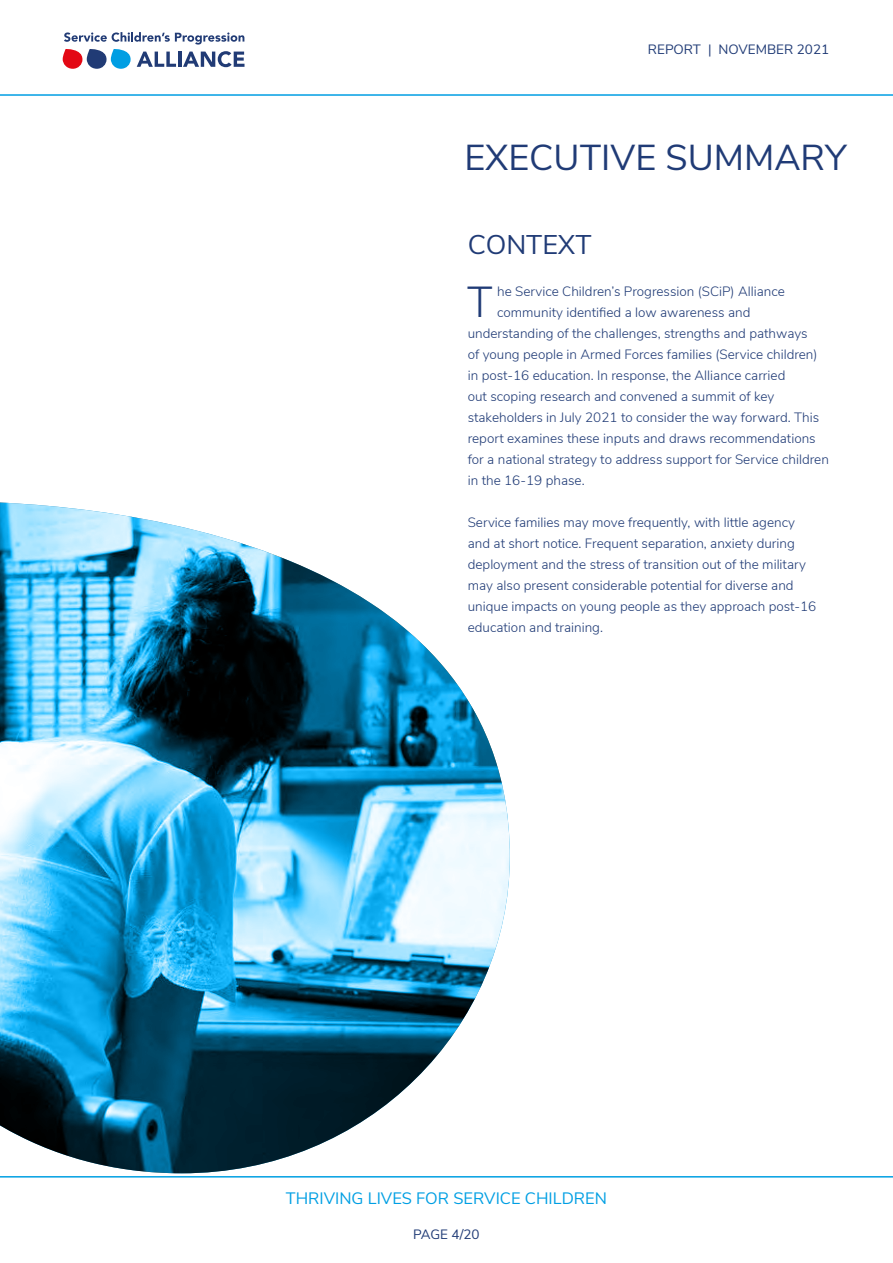
<style>
.page{position:relative;width:893px;height:1263px;background:#fff}
.page>*{position:absolute;margin:0;border:0;box-sizing:border-box;transform-origin:0 0}
.t1{font:300 43.35px "Nunito Sans";color:#203b76}
.t2{font:36px "Nunito Sans";color:#203b76}
.t3{font:27px "Nunito Sans";color:#203b76}
.t4{font:16.5px "Nunito Sans";color:#009fe3}
.t5{font:300 13.5px/21px "Nunito Sans";color:#203b76}
.t6{font:13.5px "Nunito Sans";color:#203b76}
</style>
<div class="page">
<hr style="left:0;top:1176px;width:893px;height:1px;background:#009fe3">
<hr style="left:0;top:94px;width:893px;height:2px;background:#009ee3">
<svg style="left:63px;top:32px;width:181px;height:37px"></svg>
<img style="left:0;top:502px;width:510px;height:671px">
<p class="t6" style="left:648px;top:40px;width:183px">REPORT | NOVEMBER 2021</p>
<h2 class="t2" style="left:465px;top:131px;width:384px">EXECUTIVE SUMMARY</h2>
<h3 class="t3" style="left:468px;top:224px;width:125px">CONTEXT</h3>
<h1 class="t1" style="left:467px;top:270px;width:27px">T</h1>
<p class="t5" style="left:497px;top:280px;width:289px">he Service Children’s Progression (SCiP) Alliance</p>
<p class="t5" style="left:497px;top:301px;width:255px">community identified a low awareness and</p>
<p class="t5" style="left:468px;top:322px;width:341px">understanding of the challenges, strengths and pathways</p>
<p class="t5" style="left:468px;top:343px;width:351px">of young people in Armed Forces families (Service children)</p>
<p class="t5" style="left:468px;top:364px;width:319px">in post-16 education. In response, the Alliance carried</p>
<p class="t5" style="left:468px;top:385px;width:308px">out scoping research and convened a summit of key</p>
<p class="t5" style="left:468px;top:406px;width:353px">stakeholders in July 2021 to consider the way forward. This</p>
<p class="t5" style="left:468px;top:427px;width:349px">report examines these inputs and draws recommendations</p>
<p class="t5" style="left:468px;top:448px;width:363px">for a national strategy to address support for Service children</p>
<p class="t5" style="left:468px;top:469px;width:118px">in the 16-19 phase.</p>
<p class="t5" style="left:468px;top:511px;width:350px">Service families may move frequently, with little agency and at short notice. Frequent separation, anxiety during deployment and the stress of transition out of the military may also present considerable potential for diverse and unique impacts on young people as they approach post-16 education and training.</p>
<p class="t4" style="left:286px;top:1186px;width:323px">THRIVING LIVES FOR SERVICE CHILDREN</p>
<p class="t6" style="left:413px;top:1225px;width:68px">PAGE 4/20</p>
</div>
